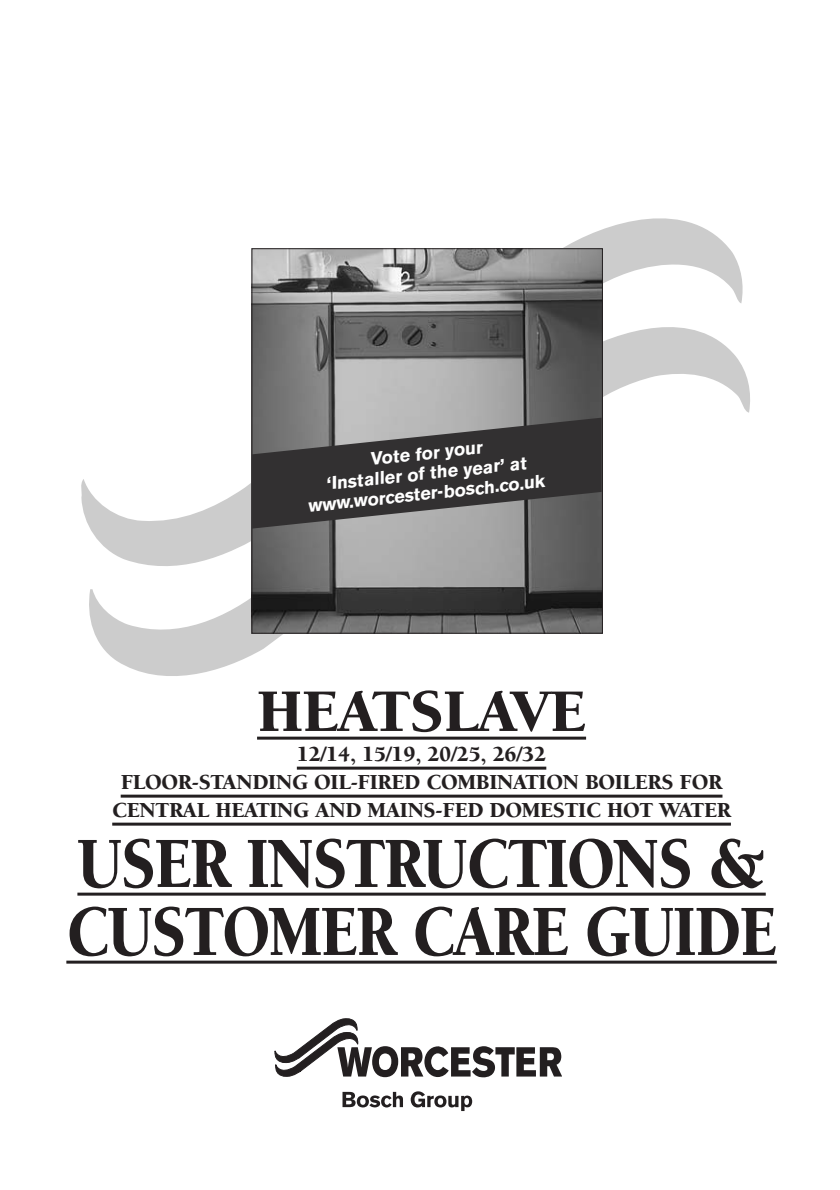
<style>
.page{position:relative;width:840px;height:1190px;background:#fff}
.page>*{position:absolute;margin:0;border:0;box-sizing:border-box;transform-origin:0 0}
.t1{font:900 74px/68px "Berkeley";letter-spacing:-.03em;color:#231f20;scale:.85 1}
.t2{font:900 62px "Berkeley";letter-spacing:-.015em;color:#231f20}
.t3{font:900 22px/28px "Berkeley";letter-spacing:-.015em;color:#231f20;text-align:center}
.t4{font:700 18px/20px "Akzidenz Grotesk BQ";color:#fff;text-align:center}
</style>
<div class="page">
<svg style="left:81px;top:218px;width:662px;height:301px"></svg>
<svg style="left:86px;top:307px;width:664px;height:369px"></svg>
<hr style="left:257px;top:737px;width:329px;height:3px;background:#231f20">
<hr style="left:297px;top:767px;width:249px;height:3px;background:#231f20">
<hr style="left:121px;top:795px;width:601px;height:3px;background:#231f20">
<hr style="left:112px;top:823px;width:619px;height:3px;background:#231f20">
<hr style="left:77px;top:893px;width:689px;height:3px;background:#231f20">
<hr style="left:66px;top:961px;width:711px;height:3px;background:#231f20">
<img style="left:253px;top:250px;width:348px;height:382px">
<svg style="left:275px;top:1019px;width:287px;height:59px"></svg>
<svg style="left:343px;top:1092px;width:60px;height:16px"></svg>
<svg style="left:411px;top:1091px;width:61px;height:20px"></svg>
<div style="left:718px;top:449px;width:122px;height:246px;background:#fff"></div>
<div style="left:0;top:202px;width:119px;height:240px;background:#fff"></div>
<svg style="left:252px;top:418px;width:350px;height:111px;background:#504f50"></svg>
<p class="t4" style="left:303px;top:458px;width:240px;rotate:-6deg">Vote for your<br>‘Installer of the year’ at www.worcester-bosch.co.uk</p>
<h2 class="t2" style="left:257px;top:687px;width:331px">HEATSLAVE</h2>
<p class="t3" style="left:112px;top:742px;width:620px">12/14, 15/19, 20/25, 26/32<br>FLOOR-STANDING OIL-FIRED COMBINATION BOILERS FOR<br>CENTRAL HEATING AND MAINS-FED DOMESTIC HOT WATER</p>
<h1 class="t1" style="left:66px;top:836px;width:837px">USER INSTRUCTIONS &amp;<br>CUSTOMER CARE GUIDE</h1>
</div>
